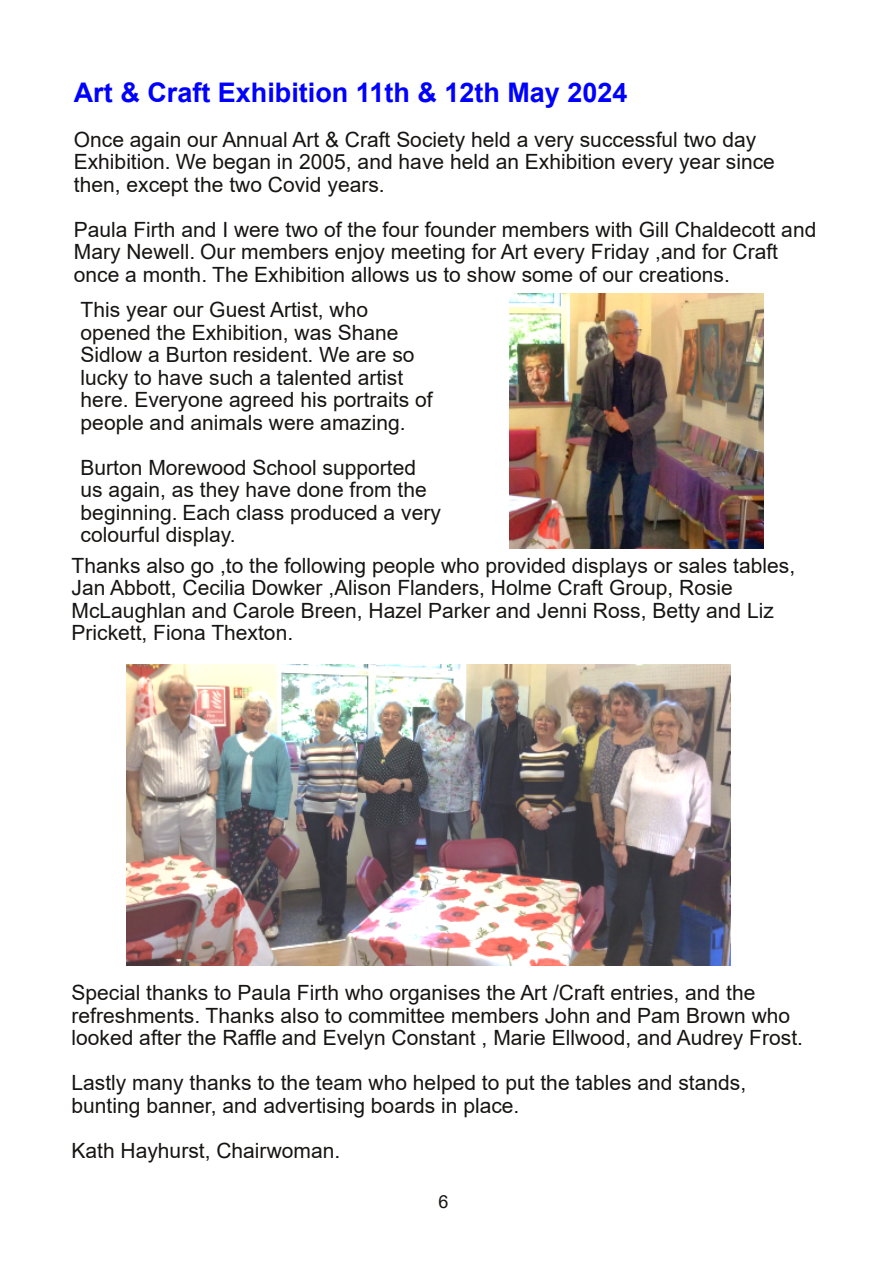
<style>
.page{position:relative;width:893px;height:1263px;background:#fff}
.page>*{position:absolute;margin:0;border:0;box-sizing:border-box;transform-origin:0 0}
.t1{font:700 27px "Arial";color:#00f}
.t2{font:21px/22.5px "Arial";color:#171513}
.t3{font:18px "Arial";color:#171513}
</style>
<div class="page">
<img style="left:509px;top:293px;width:254px;height:256px">
<img style="left:126px;top:665px;width:604px;height:300px">
<p class="t1" style="left:74px;top:77px;width:555px">Art &amp; Craft Exhibition 11th &amp; 12th May 2024</p>
<p class="t2" style="left:74px;top:128px;width:703px">Once again our Annual Art &amp; Craft Society held a very successful two day<br>Exhibition. We began in 2005, and have held an Exhibition every year since then, except the two Covid years.</p>
<p class="t2" style="left:74px;top:218px;width:744px">Paula Firth and I were two of the four founder members with Gill Chaldecott and<br>Mary Newell. Our members enjoy meeting for Art every Friday ,and for Craft once a month. The Exhibition allows us to show some of our creations.</p>
<p class="t2" style="left:81px;top:299px;width:354px">This year our Guest Artist, who opened the Exhibition, was Shane Sidlow a Burton resident. We are so lucky to have such a talented artist here. Everyone agreed his portraits of people and animals were amazing.</p>
<p class="t2" style="left:81px;top:456px;width:362px">Burton Morewood School supported us again, as they have done from the beginning. Each class produced a very colourful display.</p>
<p class="t2" style="left:72px;top:554px;width:725px">Thanks also go ,to the following people who provided displays or sales tables, Jan Abbott, Cecilia Dowker ,Alison Flanders, Holme Craft Group, Rosie McLaughlan and Carole Breen, Hazel Parker and Jenni Ross, Betty and Liz Prickett, Fiona Thexton.</p>
<p class="t2" style="left:72px;top:982px;width:733px">Special thanks to Paula Firth who organises the Art /Craft entries, and the refreshments. Thanks also to committee members John and Pam Brown who looked after the Raffle and Evelyn Constant , Marie Ellwood, and Audrey Frost.</p>
<p class="t2" style="left:72px;top:1072px;width:676px">Lastly many thanks to the team who helped to put the tables and stands, bunting banner, and advertising boards in place.</p>
<p class="t2" style="left:72px;top:1139px;width:270px">Kath Hayhurst, Chairwoman.</p>
<p class="t3" style="left:439px;top:1191px;width:12px">6</p>
</div>
